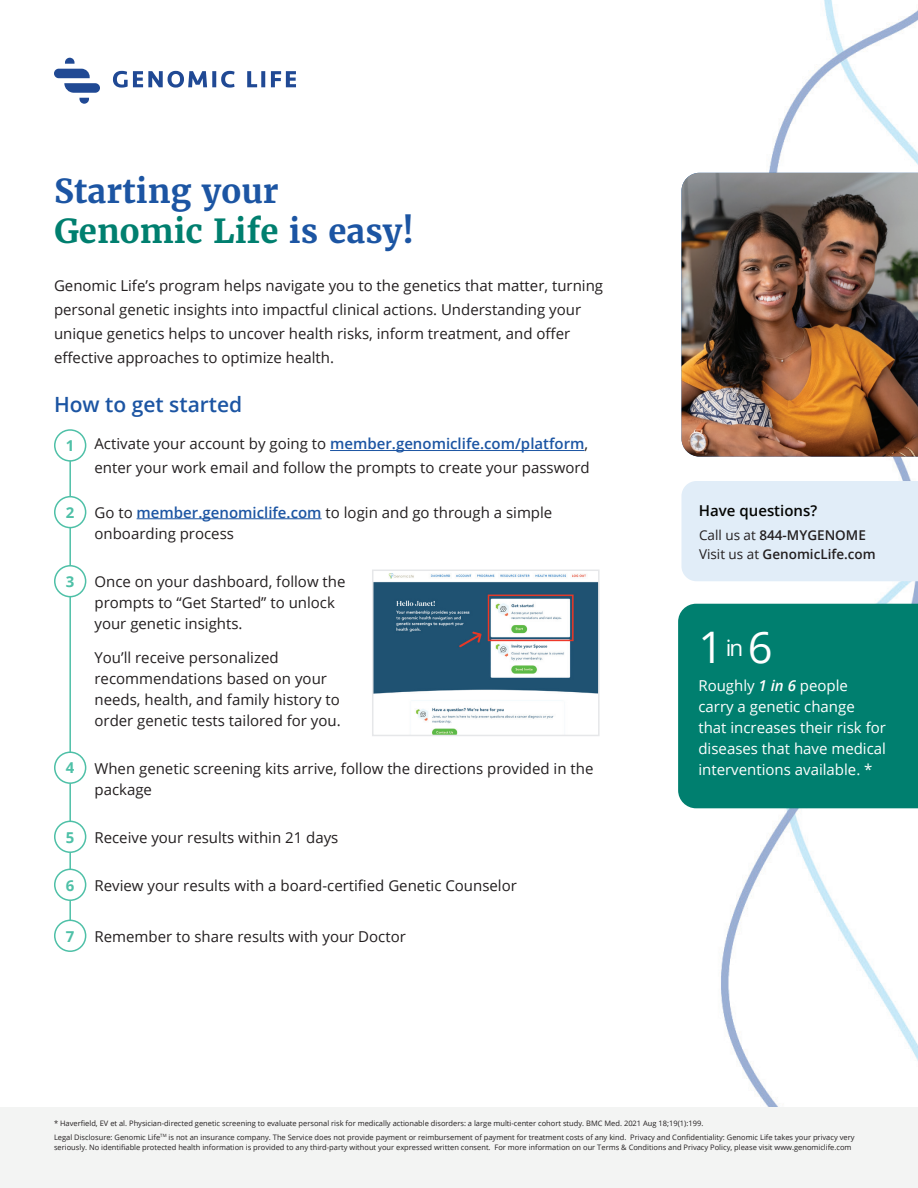
<style>
.page{position:relative;width:918px;height:1188px;background:#fff}
.page>*{position:absolute;margin:0;border:0;box-sizing:border-box;transform-origin:0 0}
.t1{font:43.5px "Open Sans";color:#fff}
.t2{font:700 33px/39.6px "Merriweather";color:#1c55a3}
.t3{font:600 21px "Open Sans";color:#1c55a3}
.t4{font:15px/21px "Open Sans";color:#231f20}
.t5{font:15px/21px "Open Sans";color:#fff}
.t6{font:600 15px "Open Sans";color:#040503}
.t7{font:700 15px "Open Sans";color:#4ec0a7}
.t8{font:600 13.5px/19.5px "Open Sans";color:#231f20}
.t9{font:7.5px/10.5px "Open Sans";color:#231f20}
.s1{color:#007f6f}
.s2{font-weight:600;color:#1c55a3}
.s3{font-weight:400}
.s4{font-weight:600;font-style:italic}
</style>
<div class="page">
<img style="left:54px;top:0;width:864px;height:1107px">
<hr style="left:69px;top:461px;width:2px;height:478px;background:#4ec0a7">
<hr style="left:330px;top:450px;width:255px;height:1px;background:#1c55a3">
<hr style="left:137px;top:518px;width:185px;height:1px;background:#1c55a3">
<svg style="left:54px;top:58px;width:242px;height:46px"></svg>
<div style="left:0;top:1107px;width:918px;height:81px;background:#f3f4f3"></div>
<div style="left:678px;top:604px;width:240px;height:204px;background:#007f6f"></div>
<div style="left:54px;top:429px;width:32px;height:33px;border:2px solid #4ec0a7;border-radius:50%"></div>
<div style="left:55px;top:497px;width:31px;height:31px;background:#fff;border-radius:50%"></div>
<div style="left:54px;top:496px;width:32px;height:32px;border:2px solid #4ec0a7;border-radius:50%"></div>
<div style="left:55px;top:566px;width:31px;height:31px;background:#fff;border-radius:50%"></div>
<div style="left:54px;top:565px;width:32px;height:32px;border:2px solid #4ec0a7;border-radius:50%"></div>
<div style="left:55px;top:752px;width:31px;height:31px;background:#fff;border-radius:50%"></div>
<div style="left:54px;top:752px;width:32px;height:32px;border:2px solid #4ec0a7;border-radius:50%"></div>
<div style="left:55px;top:821px;width:31px;height:31px;background:#fff;border-radius:50%"></div>
<div style="left:54px;top:821px;width:32px;height:32px;border:2px solid #4ec0a7;border-radius:50%"></div>
<div style="left:55px;top:869px;width:31px;height:31px;background:#fff;border-radius:50%"></div>
<div style="left:54px;top:869px;width:32px;height:32px;border:2px solid #4ec0a7;border-radius:50%"></div>
<div style="left:55px;top:920px;width:31px;height:31px;background:#fff;border-radius:50%"></div>
<div style="left:54px;top:920px;width:32px;height:32px;border:2px solid #4ec0a7;border-radius:50%"></div>
<img style="left:375px;top:573px;width:222px;height:160px">
<div style="left:372px;top:570px;width:228px;height:166px;border:2px solid #e6e7e9"></div>
<img style="left:681px;top:173px;width:237px;height:284px">
<div style="left:681px;top:481px;width:237px;height:100px;background:#e1edf8"></div>
<h2 class="t2" style="left:54px;top:171px;width:362px">Starting your<br><span class="s1">Genomic Life</span> is easy!</h2>
<p class="t4" style="left:54px;top:273px;width:551px;line-height:24px">Genomic Life’s program helps navigate you to the genetics that matter, turning personal genetic insights into impactful clinical actions. Understanding your unique genetics helps to uncover health risks, inform treatment, and offer effective approaches to optimize health.</p>
<h3 class="t3" style="left:54px;top:390px;width:190px">How to get started</h3>
<p class="t4" style="left:94px;top:432px;width:497px;line-height:24px">Activate your account by going to <span class="s2">member.genomiclife.com/platform</span>, enter your work email and follow the prompts to create your password</p>
<p class="t4" style="left:94px;top:501px;width:459px">Go to <span class="s2">member.genomiclife.com</span> to login and go through a simple onboarding process</p>
<p class="t4" style="left:94px;top:570px;width:253px">Once on your dashboard, follow the prompts to “Get Started” to unlock your genetic insights.</p>
<p class="t4" style="left:94px;top:647px;width:248px">You’ll receive personalized recommendations based on your needs, health, and family history to order genetic tests tailored for you.</p>
<p class="t4" style="left:94px;top:758px;width:500px">When genetic screening kits arrive, follow the directions provided in the package</p>
<p class="t4" style="left:94px;top:827px;width:245px">Receive your results within 21 days</p>
<p class="t4" style="left:94px;top:875px;width:424px">Review your results with a board-certified Genetic Counselor</p>
<p class="t4" style="left:94px;top:926px;width:313px">Remember to share results with your Doctor</p>
<p class="t7" style="left:66px;top:435px;width:10px">1</p>
<p class="t7" style="left:66px;top:502px;width:10px">2</p>
<p class="t7" style="left:66px;top:571px;width:10px">3</p>
<p class="t7" style="left:66px;top:757px;width:10px">4</p>
<p class="t7" style="left:66px;top:826px;width:10px">5</p>
<p class="t7" style="left:66px;top:874px;width:10px">6</p>
<p class="t7" style="left:66px;top:925px;width:10px">7</p>
<p class="t6" style="left:699px;top:500px;width:120px">Have questions?</p>
<p class="t8" style="left:699px;top:525px;width:178px"><span class="s3">Call us at</span> 844-MYGENOME<br><span class="s3">Visit us at</span> GenomicLife.com</p>
<h1 class="t1" style="left:698px;top:618px;width:76px">1 <sup>in</sup> 6</h1>
<p class="t5" style="left:698px;top:675px;width:189px">Roughly <span class="s4">1 in 6</span> people carry a genetic change that increases their risk for diseases that have medical interventions available. *</p>
<p class="t9" style="left:54px;top:1118px;width:651px">* Haverfield, EV et al. Physician-directed genetic screening to evaluate personal risk for medically actionable disorders: a large multi-center cohort study. BMC Med. 2021 Aug 18;19(1):199.</p>
<p class="t9" style="left:54px;top:1132px;width:802px">Legal Disclosure: Genomic Life<sup>TM</sup> is not an insurance company. The Service does not provide payment or reimbursement of payment for treatment costs of any kind. Privacy and Confidentiality: Genomic Life takes your privacy very seriously. No identifiable protected health information is provided to any third-party without your expressed written consent. For more information on our Terms &amp; Conditions and Privacy Policy, please visit www.genomiclife.com</p>
</div>
